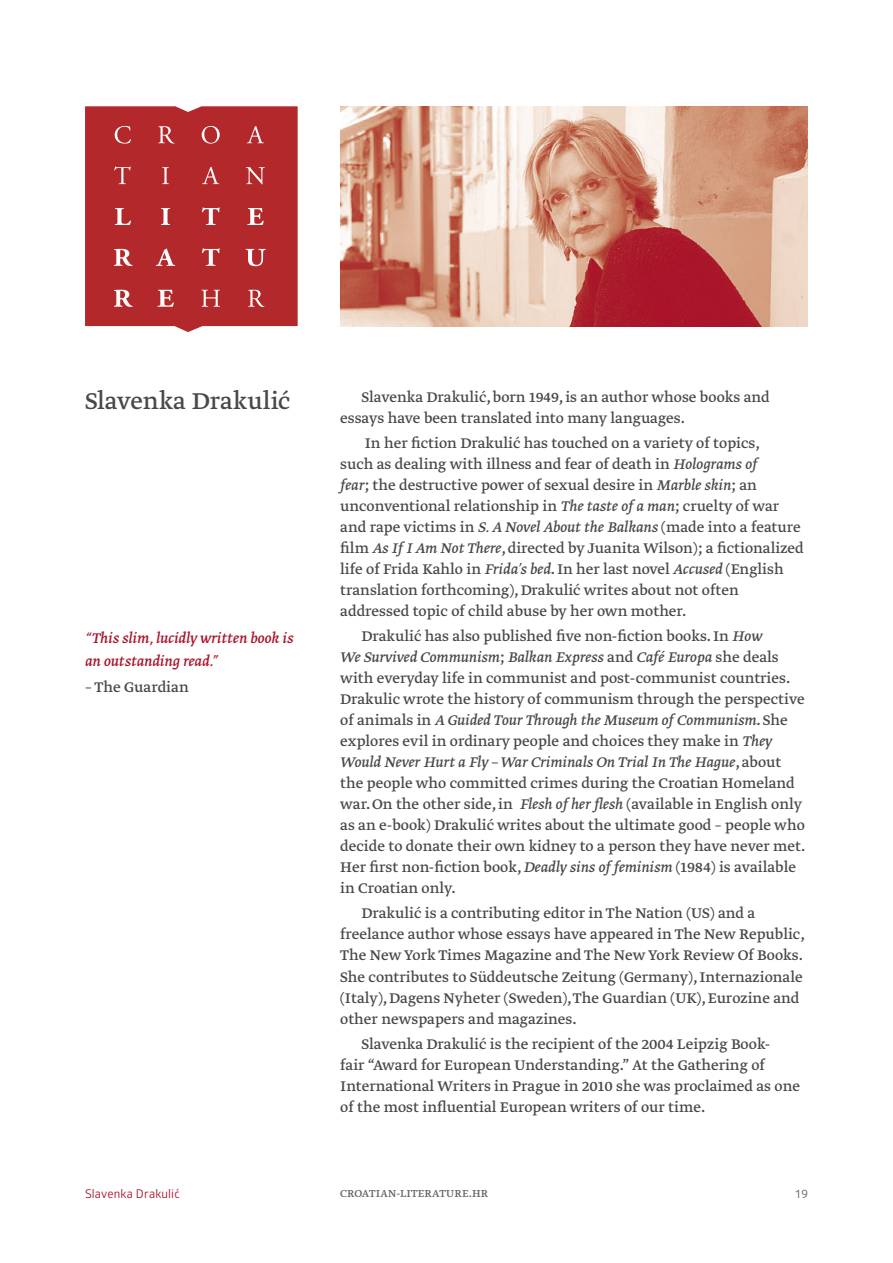
<style>
.page{position:relative;width:893px;height:1263px;background:#fff}
.page>*{position:absolute;margin:0;border:0;box-sizing:border-box;transform-origin:0 0}
.t1{font:27px "Greta Text Pro";letter-spacing:.005em;color:#484848}
.t2{font:16.5px/21px "Greta Text Pro";color:#484848}
.t3{font:16.5px/22.5px "Greta Text Pro Italic Plus";color:#a9132a}
.t4{font:16.5px "Greta Text Pro Regular Plus";color:#484848}
.t5{font:12px "Greta Text Pro";letter-spacing:.015em;color:#636363}
.t6{font:12px "Glober";letter-spacing:.015em;color:#a9132a}
.t7{font:12px "Glober";color:#636363}
.s1{font-style:italic}
</style>
<div class="page">
<img style="left:340px;top:106px;width:468px;height:220px">
<div style="left:85px;top:106px;width:213px;height:226px;background:#b3282a"></div>
<svg style="left:115px;top:126px;width:16px;height:18px"></svg>
<svg style="left:158px;top:126px;width:17px;height:17px"></svg>
<svg style="left:202px;top:126px;width:18px;height:18px"></svg>
<svg style="left:247px;top:126px;width:17px;height:17px"></svg>
<svg style="left:114px;top:166px;width:17px;height:18px"></svg>
<svg style="left:162px;top:167px;width:7px;height:17px"></svg>
<svg style="left:202px;top:167px;width:17px;height:17px"></svg>
<svg style="left:246px;top:167px;width:19px;height:17px"></svg>
<svg style="left:115px;top:208px;width:16px;height:17px"></svg>
<svg style="left:161px;top:208px;width:9px;height:17px"></svg>
<svg style="left:202px;top:207px;width:18px;height:18px"></svg>
<svg style="left:247px;top:208px;width:17px;height:17px"></svg>
<svg style="left:114px;top:249px;width:19px;height:17px"></svg>
<svg style="left:156px;top:249px;width:19px;height:17px"></svg>
<svg style="left:202px;top:248px;width:18px;height:18px"></svg>
<svg style="left:246px;top:249px;width:20px;height:17px"></svg>
<svg style="left:114px;top:290px;width:19px;height:17px"></svg>
<svg style="left:157px;top:290px;width:17px;height:17px"></svg>
<svg style="left:201px;top:290px;width:19px;height:17px"></svg>
<svg style="left:248px;top:290px;width:17px;height:17px"></svg>
<h1 class="t1" style="left:85px;top:384px;width:207px">Slavenka Drakulić</h1>
<p class="t3" style="left:85px;top:628px;width:210px">“This slim, lucidly written book is an outstanding read.”</p>
<p class="t4" style="left:85px;top:677px;width:105px">– The Guardian</p>
<p class="t2" style="left:340px;top:387px;width:431px;text-indent:21px">Slavenka Drakulić, born 1949, is an author whose books and essays have been translated into many languages.</p>
<p class="t2" style="left:340px;top:433px;width:465px;text-indent:25px">In her fiction Drakulić has touched on a variety of topics,<br>such as dealing with illness and fear of death in <span class="s1">Holograms of<br>fear</span>; the destructive power of sexual desire in <span class="s1">Marble skin</span>; an unconventional relationship in <span class="s1">The taste of a man</span>; cruelty of war and rape victims in <span class="s1">S. A Novel About the Balkans</span> (made into a feature film <span class="s1">As If I Am Not There</span>, directed by Juanita Wilson); a fictionalized life of Frida Kahlo in <span class="s1">Frida’s bed</span>. In her last novel <span class="s1">Accused</span> (English translation forthcoming), Drakulić writes about not often addressed topic of child abuse by her own mother.</p>
<p class="t2" style="left:340px;top:626px;width:467px;text-indent:21px">Drakulić has also published five non-fiction books. In <span class="s1">How<br>We Survived Communism</span>; <span class="s1">Balkan Express</span> and <span class="s1">Café Europa</span> she deals with everyday life in communist and post-communist countries.<br>Drakulic wrote the history of communism through the perspective of animals in <span class="s1">A Guided Tour Through the Museum of Communism</span>. She explores evil in ordinary people and choices they make in <span class="s1">They Would Never Hurt a Fly – War Criminals On Trial In The Hague</span>, about the people who committed crimes during the Croatian Homeland war. On the other side, in <span class="s1">Flesh of her flesh</span> (available in English only as an e-book) Drakulić writes about the ultimate good – people who decide to donate their own kidney to a person they have never met.<br>Her first non-fiction book, <span class="s1">Deadly sins of feminism</span> (1984) is available in Croatian only.</p>
<p class="t2" style="left:340px;top:903px;width:466px;text-indent:21px">Drakulić is a contributing editor in The Nation (US) and a freelance author whose essays have appeared in The New Republic, The New York Times Magazine and The New York Review Of Books.<br>She contributes to Süddeutsche Zeitung (Germany), Internazionale (Italy), Dagens Nyheter (Sweden), The Guardian (UK), Eurozine and other newspapers and magazines.</p>
<p class="t2" style="left:340px;top:1034px;width:461px;text-indent:21px">Slavenka Drakulić is the recipient of the 2004 Leipzig Book-<br>fair “Award for European Understanding.” At the Gathering of International Writers in Prague in 2010 she was proclaimed as one of the most influential European writers of our time.</p>
<p class="t6" style="left:85px;top:1185px;width:96px">Slavenka Drakulić</p>
<p class="t5" style="left:340px;top:1186px;width:150px">CROATIAN-LITERATURE.HR</p>
<p class="t7" style="left:795px;top:1185px;width:14px">19</p>
</div>
